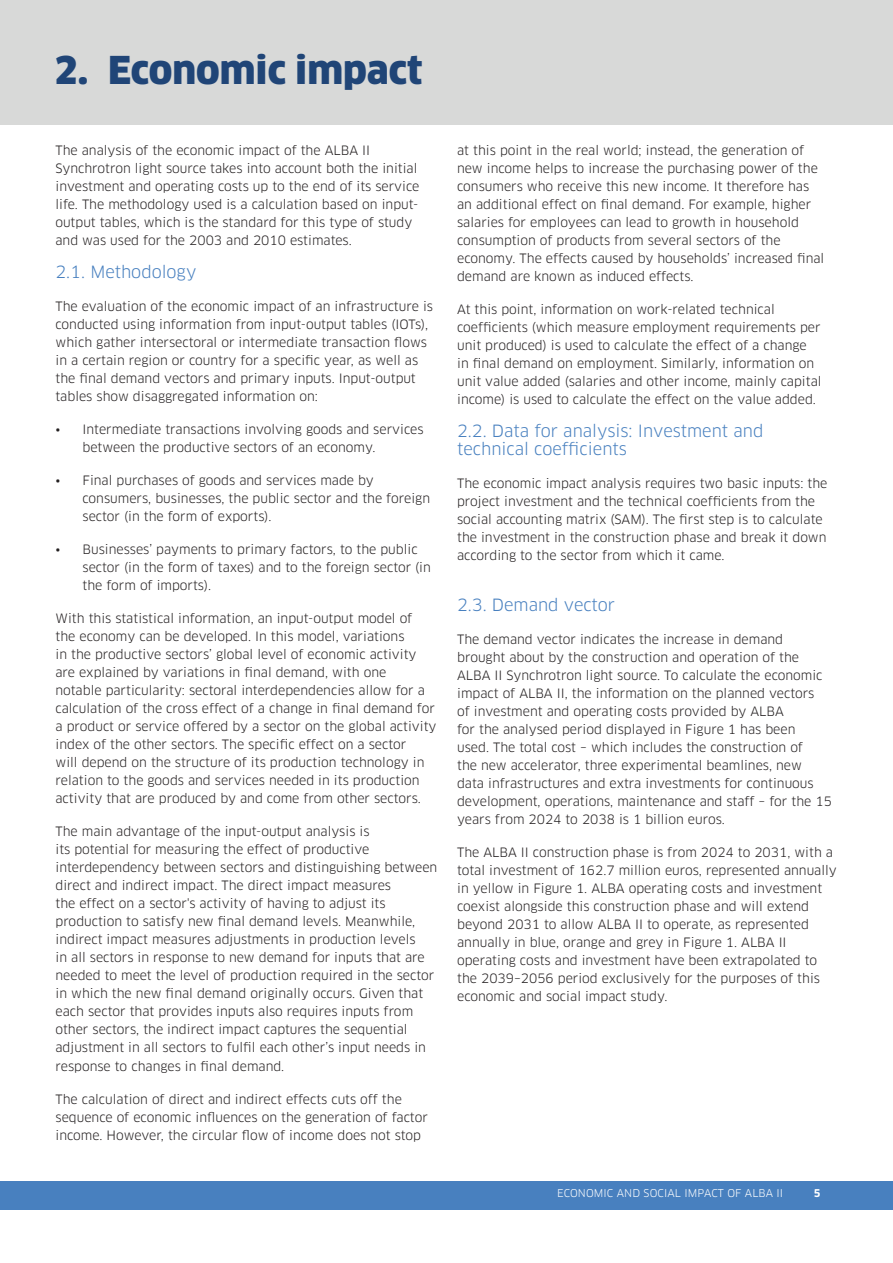
<style>
.page{position:relative;width:893px;height:1263px;background:#fff}
.page>*{position:absolute;margin:0;border:0;box-sizing:border-box;transform-origin:0 0}
.t1{font:900 37.5px "Clan OT";color:#204577}
.t2{font:16.5px/18px "Clan OT";color:#4880bf}
.t3{font:12.6px/18px "Clan OT";color:#231f20}
.t4{font:10.5px "Clan OT";letter-spacing:.01em;color:#fff}
.t5{font:700 10.5px "Clan OT";color:#fff}
</style>
<div class="page">
<div style="left:0;top:1181px;width:893px;height:28px;background:#4880bf"></div>
<div style="left:0;top:0;width:893px;height:125px;background:#d8d9d8"></div>
<h1 class="t1" style="left:54px;top:47px;width:370px">2. Economic impact</h1>
<p class="t3" style="left:56px;top:142px;width:365px">The analysis of the economic impact of the ALBA II Synchrotron light source takes into account both the initial investment and operating costs up to the end of its service life. The methodology used is a calculation based on input&shy;output tables, which is the standard for this type of study and was used for the 2003 and 2010 estimates.</p>
<h2 class="t2" style="left:56px;top:263px;width:142px">2.1. Methodology</h2>
<p class="t3" style="left:56px;top:298px;width:379px">The evaluation of the economic impact of an infrastructure is conducted using information from input-output tables (IOTs), which gather intersectoral or intermediate transaction flows in a certain region or country for a specific year, as well as the final demand vectors and primary inputs. Input-output tables show disaggregated information on:</p>
<p class="t3" style="left:83px;top:421px;width:342px;text-indent:-27px">• Intermediate transactions involving goods and services between the productive sectors of an economy.</p>
<p class="t3" style="left:83px;top:472px;width:349px;text-indent:-27px">• Final purchases of goods and services made by consumers, businesses, the public sector and the foreign sector (in the form of exports).</p>
<p class="t3" style="left:83px;top:541px;width:350px;text-indent:-27px">• Businesses’ payments to primary factors, to the public sector (in the form of taxes) and to the foreign sector (in the form of imports).</p>
<p class="t3" style="left:56px;top:610px;width:383px">With this statistical information, an input-output model of<br>the economy can be developed. In this model, variations<br>in the productive sectors’ global level of economic activity are explained by variations in final demand, with one<br>notable particularity: sectoral interdependencies allow for a calculation of the cross effect of a change in final demand for a product or service offered by a sector on the global activity index of the other sectors. The specific effect on a sector<br>will depend on the structure of its production technology in relation to the goods and services needed in its production activity that are produced by and come from other sectors.</p>
<p class="t3" style="left:56px;top:823px;width:383px">The main advantage of the input-output analysis is<br>its potential for measuring the effect of productive interdependency between sectors and distinguishing between direct and indirect impact. The direct impact measures<br>the effect on a sector's activity of having to adjust its production to satisfy new final demand levels. Meanwhile, indirect impact measures adjustments in production levels<br>in all sectors in response to new demand for inputs that are needed to meet the level of production required in the sector in which the new final demand originally occurs. Given that each sector that provides inputs also requires inputs from other sectors, the indirect impact captures the sequential adjustment in all sectors to fulfil each other’s input needs in response to changes in final demand.</p>
<p class="t3" style="left:56px;top:1090px;width:374px">The calculation of direct and indirect effects cuts off the sequence of economic influences on the generation of factor income. However, the circular flow of income does not stop</p>
<p class="t3" style="left:457px;top:142px;width:369px">at this point in the real world; instead, the generation of new income helps to increase the purchasing power of the consumers who receive this new income. It therefore has an additional effect on final demand. For example, higher salaries for employees can lead to growth in household consumption of products from several sectors of the economy. The effects caused by households’ increased final demand are known as induced effects.</p>
<p class="t3" style="left:457px;top:301px;width:366px">At this point, information on work-related technical coefficients (which measure employment requirements per unit produced) is used to calculate the effect of a change in final demand on employment. Similarly, information on unit value added (salaries and other income, mainly capital income) is used to calculate the effect on the value added.</p>
<h2 class="t2" style="left:457px;top:422px;width:308px">2.2. Data for analysis: Investment and technical coefficients</h2>
<p class="t3" style="left:457px;top:475px;width:372px">The economic impact analysis requires two basic inputs: the project investment and the technical coefficients from the social accounting matrix (SAM). The first step is to calculate the investment in the construction phase and break it down according to the sector from which it came.</p>
<h2 class="t2" style="left:457px;top:596px;width:160px">2.3. Demand vector</h2>
<p class="t3" style="left:457px;top:631px;width:376px">The demand vector indicates the increase in demand brought about by the construction and operation of the ALBA II Synchrotron light source. To calculate the economic impact of ALBA II, the information on the planned vectors<br>of investment and operating costs provided by ALBA<br>for the analysed period displayed in Figure 1 has been<br>used. The total cost – which includes the construction of<br>the new accelerator, three experimental beamlines, new data infrastructures and extra investments for continuous development, operations, maintenance and staff – for the 15 years from 2024 to 2038 is 1 billion euros.</p>
<p class="t3" style="left:457px;top:844px;width:381px">The ALBA II construction phase is from 2024 to 2031, with a total investment of 162.7 million euros, represented annually in yellow in Figure 1. ALBA operating costs and investment coexist alongside this construction phase and will extend beyond 2031 to allow ALBA II to operate, as represented annually in blue, orange and grey in Figure 1. ALBA II operating costs and investment have been extrapolated to the 2039–2056 period exclusively for the purposes of this economic and social impact study.</p>
<p class="t4" style="left:557px;top:1187px;width:228px">ECONOMIC AND SOCIAL IMPACT OF ALBA II</p>
<p class="t5" style="left:814px;top:1187px;width:8px">5</p>
</div>
